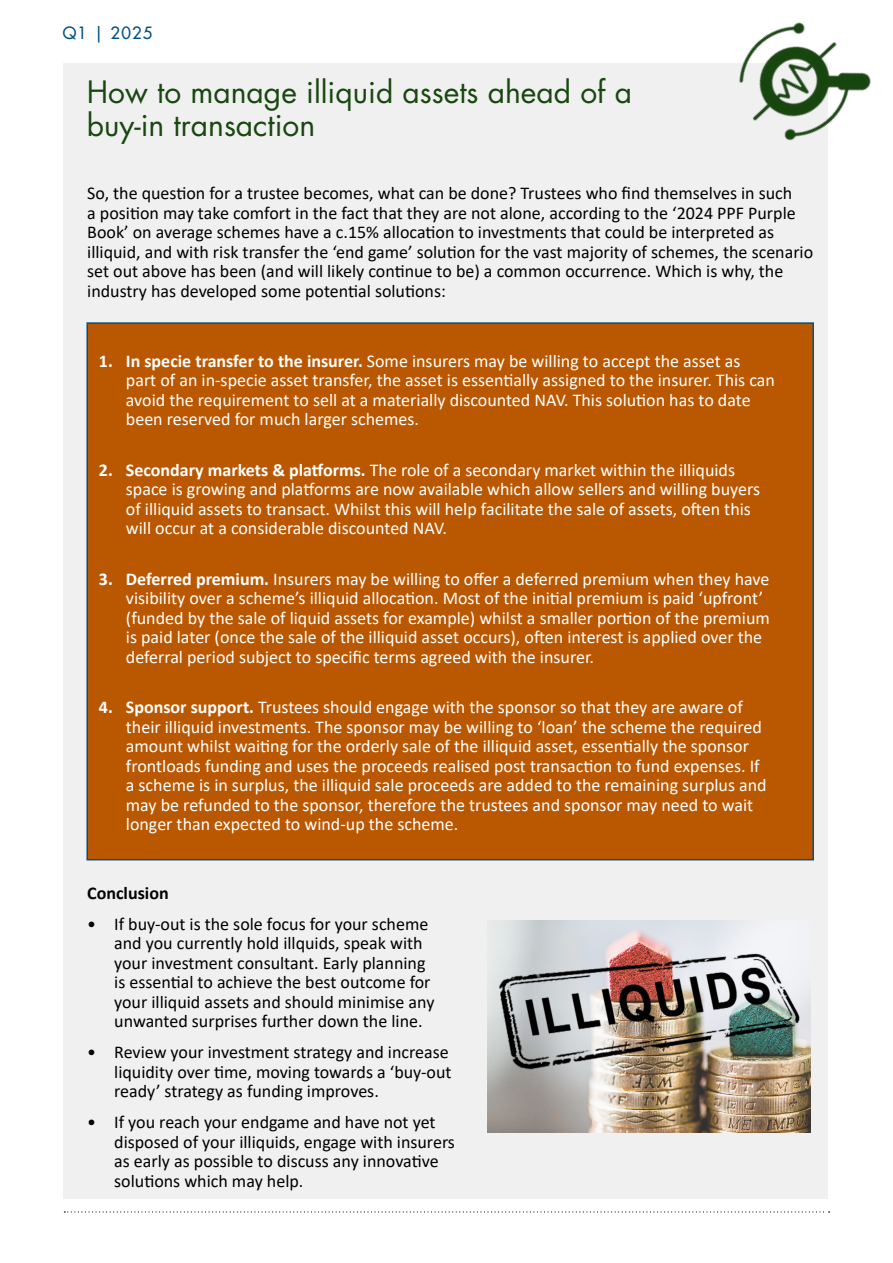
<style>
.page{position:relative;width:893px;height:1263px;background:#fff}
.page>*{position:absolute;margin:0;border:0;box-sizing:border-box;transform-origin:0 0}
.t1{font:30px/33px "Futura Std";color:#18470f}
.t2{font:18px/19.5px "Calibri";color:#fff}
.t3{font:18px/19.5px "Calibri";color:#000}
.t4{font:700 18px "Calibri";color:#000}
.t5{font:500 16.5px "Futura Std";letter-spacing:.07em;color:#005187}
.s1{font-weight:700}
</style>
<div class="page">
<svg style="left:64px;top:1211px;width:766px;height:1px"></svg>
<div style="left:63px;top:64px;width:765px;height:1135px;background:#f0f0f0"></div>
<img style="left:731px;top:22px;width:140px;height:119px">
<div style="left:87px;top:323px;width:726px;height:537px;background:#ba5802"></div>
<img style="left:488px;top:921px;width:322px;height:211px">
<p class="t5" style="left:63px;top:23px;width:91px">Q1 | 2025</p>
<h1 class="t1" style="left:87px;top:76px;width:547px">How to manage illiquid assets ahead of a buy-in transaction</h1>
<p class="t3" style="left:87px;top:183px;width:727px">So, the question for a trustee becomes, what can be done? Trustees who find themselves in such<br>a position may take comfort in the fact that they are not alone, according to the ‘2024 PPF Purple Book’ on average schemes have a c.15% allocation to investments that could be interpreted as illiquid, and with risk transfer the ‘end game’ solution for the vast majority of schemes, the scenario set out above has been (and will likely continue to be) a common occurrence. Which is why, the industry has developed some potential solutions:</p>
<p class="t2" style="left:126px;top:351px;width:650px;text-indent:-27px"><span class="s1">1. In specie transfer to the insurer.</span> Some insurers may be willing to accept the asset as part of an in-specie asset transfer, the asset is essentially assigned to the insurer. This can avoid the requirement to sell at a materially discounted NAV. This solution has to date been reserved for much larger schemes.</p>
<p class="t2" style="left:126px;top:460px;width:636px;text-indent:-27px"><span class="s1">2. Secondary markets &amp; platforms.</span> The role of a secondary market within the illiquids space is growing and platforms are now available which allow sellers and willing buyers of illiquid assets to transact. Whilst this will help facilitate the sale of assets, often this will occur at a considerable discounted NAV.</p>
<p class="t2" style="left:126px;top:568px;width:645px;text-indent:-27px"><span class="s1">3. Deferred premium.</span> Insurers may be willing to offer a deferred premium when they have visibility over a scheme’s illiquid allocation. Most of the initial premium is paid ‘upfront’ (funded by the sale of liquid assets for example) whilst a smaller portion of the premium is paid later (once the sale of the illiquid asset occurs), often interest is applied over the deferral period subject to specific terms agreed with the insurer.</p>
<p class="t2" style="left:126px;top:697px;width:642px;text-indent:-27px"><span class="s1">4. Sponsor support.</span> Trustees should engage with the sponsor so that they are aware of their illiquid investments. The sponsor may be willing to ‘loan’ the scheme the required amount whilst waiting for the orderly sale of the illiquid asset, essentially the sponsor frontloads funding and uses the proceeds realised post transaction to fund expenses. If a scheme is in surplus, the illiquid sale proceeds are added to the remaining surplus and may be refunded to the sponsor, therefore the trustees and sponsor may need to wait longer than expected to wind-up the scheme.</p>
<p class="t4" style="left:87px;top:880px;width:83px">Conclusion</p>
<p class="t3" style="left:114px;top:914px;width:322px;text-indent:-27px">• If buy-out is the sole focus for your scheme and you currently hold illquids, speak with your investment consultant. Early planning is essential to achieve the best outcome for your illiquid assets and should minimise any unwanted surprises further down the line.</p>
<p class="t3" style="left:114px;top:1042px;width:339px;text-indent:-27px">• Review your investment strategy and increase liquidity over time, moving towards a ‘buy-out ready’ strategy as funding improves.</p>
<p class="t3" style="left:114px;top:1112px;width:342px;text-indent:-27px">• If you reach your endgame and have not yet disposed of your illiquids, engage with insurers as early as possible to discuss any innovative solutions which may help.</p>
</div>
